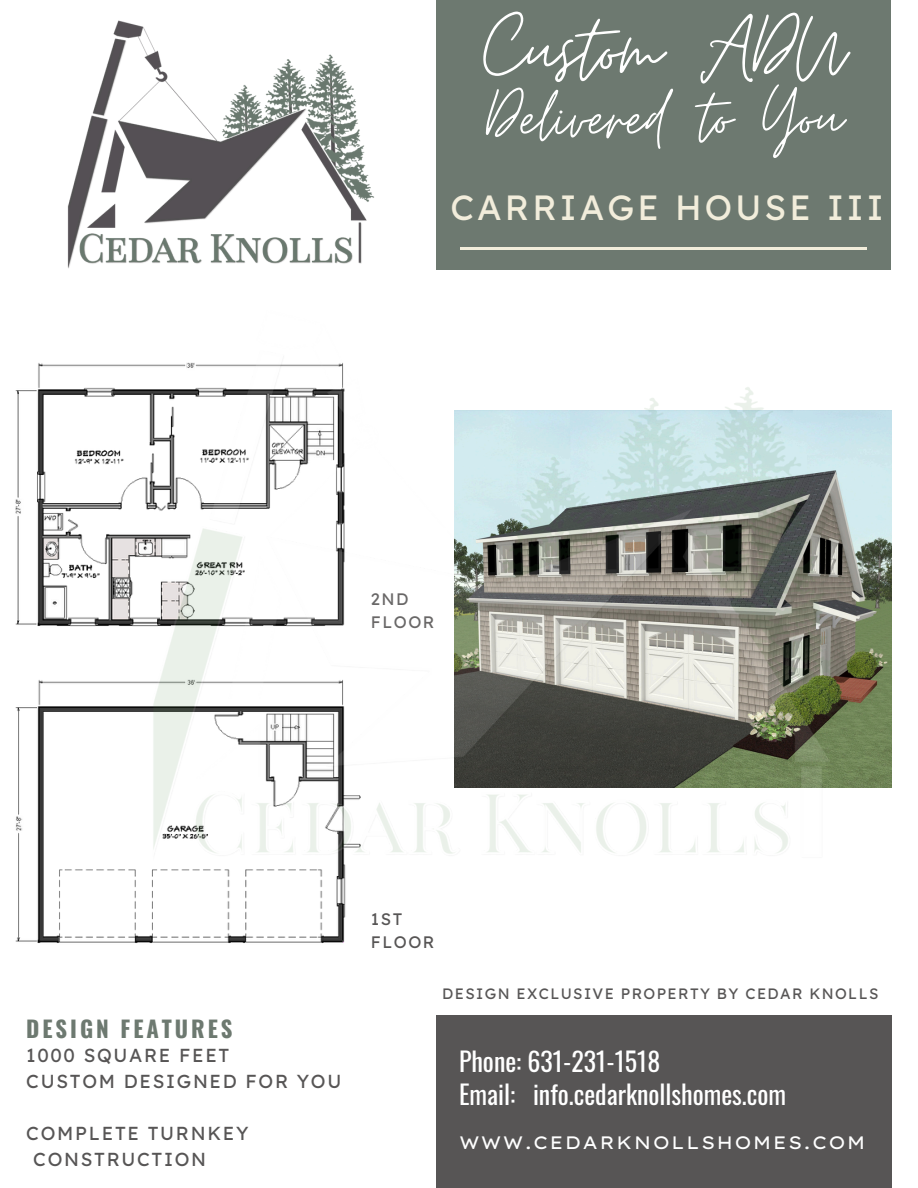
<style>
.page{position:relative;width:918px;height:1188px;background:#fff}
.page>*{position:absolute;margin:0;border:0;box-sizing:border-box;transform-origin:0 0}
.t1{font:100.2px "Moon Time";color:#fff}
.t2{font:80.7px "Moon Time";color:#fff}
.t3{font:34.95px "Lexend Deca";letter-spacing:.09em;color:#f2eddb}
.t4{font:25.95px/32.7px "Oswald";color:#fff}
.t5{font:700 22.65px "Oswald";letter-spacing:.13em;color:#6d7970}
.t6{font:18.9px/25.8px "Lexend Deca";letter-spacing:.09em;color:#575555}
.t7{font:18px "Lexend Giga";letter-spacing:.065em;color:#fff}
.t8{font:16.65px/23.7px "Lexend Deca";letter-spacing:.09em;color:#575555}
.t9{font:15px "Lexend Deca";letter-spacing:.09em;color:#575555}
</style>
<div class="page">
<div style="left:437px;top:1015px;width:455px;height:173px;background:#575555"></div>
<div style="left:437px;top:0;width:454px;height:270px;background:#6d7970"></div>
<hr style="left:461px;top:247px;width:406px;height:2px;background:#f2eddb">
<img style="left:67px;top:20px;width:307px;height:249px">
<img style="left:15px;top:752px;width:422px;height:317px">
<img style="left:15px;top:363px;width:128px;height:389px">
<img style="left:856px;top:410px;width:36px;height:377px">
<img style="left:143px;top:362px;width:713px;height:546px">
<h1 class="t1" style="left:483px;top:-11px;width:364px">Custom ADU</h1>
<h2 class="t2" style="left:486px;top:68px;width:359px">Delivered to You</h2>
<h3 class="t3" style="left:450px;top:185px;width:435px">CARRIAGE HOUSE III</h3>
<p class="t8" style="left:371px;top:587px;width:65px">2ND<br>FLOOR</p>
<p class="t5" style="left:26px;top:1011px;width:208px">DESIGN FEATURES</p>
<p class="t6" style="left:26px;top:1042px;width:317px">1000 SQUARE FEET<br>CUSTOM DESIGNED FOR YOU</p>
<p class="t6" style="left:33px;top:1120px;width:217px;text-indent:-7px">COMPLETE TURNKEY<br>CONSTRUCTION</p>
<p class="t8" style="left:371px;top:907px;width:65px">1ST<br>FLOOR</p>
<p class="t9" style="left:442px;top:984px;width:438px">DESIGN EXCLUSIVE PROPERTY BY CEDAR KNOLLS</p>
<h3 class="t4" style="left:459px;top:1044px;width:329px">Phone: 631-231-1518<br>Email: info.cedarknollshomes.com</h3>
<p class="t7" style="left:459px;top:1131px;width:408px">WWW.CEDARKNOLLSHOMES.COM</p>
</div>
